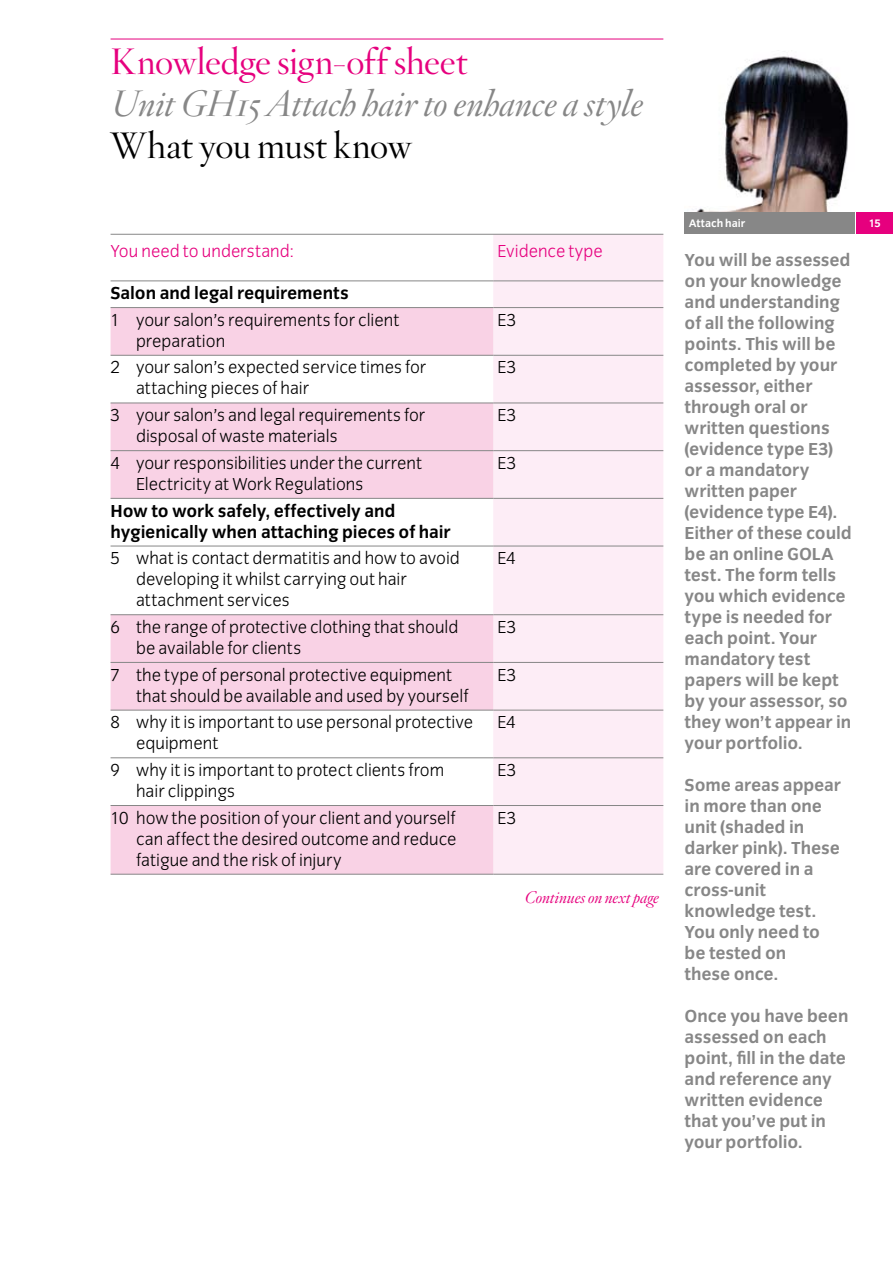
<style>
.page{position:relative;width:893px;height:1263px;background:#fff}
.page>*{position:absolute;margin:0;border:0;box-sizing:border-box;transform-origin:0 0}
.t1{font:italic 36px "Hoefler Titling HTF Lt";letter-spacing:-.01em;color:#878787}
.t2{font:36px "Hoefler Titling HTF Lt Roman";letter-spacing:-.005em;color:#e6007e}
.t3{font:36px "Hoefler Titling HTF Lt Roman";letter-spacing:-.005em;color:#000}
.t4{font:300 18px/21px "Congress Sans";color:#000}
.t5{font:700 18px/21px "Congress Sans";letter-spacing:-.005em;color:#878787}
.t6{font:700 18px/21px "Congress Sans";letter-spacing:-.005em;color:#000}
.t7{font:300 18px "Congress Sans";color:#e6007e}
.t8{font:italic 16.5px "Hoefler Titling HTF Lt";color:#e6007e}
.t9{font:700 11.25px "Congress Sans";letter-spacing:-.005em;color:#fff}
</style>
<div class="page">
<img style="left:685px;top:56px;width:169px;height:157px">
<div style="left:857px;top:213px;width:36px;height:21px;background:#e6007e"></div>
<div style="left:685px;top:213px;width:170px;height:21px;background:#878787"></div>
<div style="left:493px;top:235px;width:170px;height:639px;background:#fdedf6"></div>
<svg style="left:111px;top:308px;width:382px;height:566px;fill:#f9d2e5"></svg>
<hr style="left:111px;top:280px;width:382px;height:1px;background:#878787">
<hr style="left:493px;top:280px;width:170px;height:1px;background:#878787">
<hr style="left:111px;top:307px;width:382px;height:1px;background:#878787">
<hr style="left:493px;top:307px;width:170px;height:1px;background:#878787">
<hr style="left:111px;top:355px;width:382px;height:1px;background:#878787">
<hr style="left:493px;top:355px;width:170px;height:1px;background:#878787">
<hr style="left:111px;top:403px;width:382px;height:1px;background:#878787">
<hr style="left:493px;top:403px;width:170px;height:1px;background:#878787">
<hr style="left:111px;top:450px;width:382px;height:1px;background:#878787">
<hr style="left:493px;top:450px;width:170px;height:1px;background:#878787">
<hr style="left:111px;top:498px;width:382px;height:1px;background:#878787">
<hr style="left:493px;top:498px;width:170px;height:1px;background:#878787">
<hr style="left:111px;top:546px;width:382px;height:1px;background:#878787">
<hr style="left:493px;top:546px;width:170px;height:1px;background:#878787">
<hr style="left:111px;top:614px;width:382px;height:1px;background:#878787">
<hr style="left:493px;top:614px;width:170px;height:1px;background:#878787">
<hr style="left:111px;top:662px;width:382px;height:1px;background:#878787">
<hr style="left:493px;top:662px;width:170px;height:1px;background:#878787">
<hr style="left:111px;top:710px;width:382px;height:1px;background:#878787">
<hr style="left:493px;top:710px;width:170px;height:1px;background:#878787">
<hr style="left:111px;top:757px;width:382px;height:1px;background:#878787">
<hr style="left:493px;top:757px;width:170px;height:1px;background:#878787">
<hr style="left:111px;top:805px;width:382px;height:1px;background:#878787">
<hr style="left:493px;top:805px;width:170px;height:1px;background:#878787">
<hr style="left:111px;top:874px;width:382px;height:1px;background:#878787">
<hr style="left:493px;top:874px;width:170px;height:1px;background:#878787">
<hr style="left:111px;top:39px;width:552px;height:1px;background:#e6007e">
<hr style="left:111px;top:234px;width:552px;height:1px;background:#878787">
<h1 class="t2" style="left:111px;top:38px;width:359px">Knowledge sign-off sheet</h1>
<h1 class="t1" style="left:111px;top:80px;width:534px">Unit GH15 Attach hair to enhance a style</h1>
<h1 class="t3" style="left:111px;top:122px;width:302px">What you must know</h1>
<p class="t7" style="left:111px;top:241px;width:185px">You need to understand:</p>
<p class="t7" style="left:497px;top:241px;width:107px">Evidence type</p>
<p class="t6" style="left:111px;top:282px;width:240px">Salon and legal requirements</p>
<p class="t4" style="left:136px;top:309px;width:265px;text-indent:-26px">1 your salon’s requirements for client preparation</p>
<p class="t4" style="left:497px;top:309px;width:20px">E3</p>
<p class="t4" style="left:136px;top:357px;width:292px;text-indent:-26px">2 your salon’s expected service times for attaching pieces of hair</p>
<p class="t4" style="left:497px;top:357px;width:20px">E3</p>
<p class="t4" style="left:136px;top:405px;width:291px;text-indent:-26px">3 your salon’s and legal requirements for disposal of waste materials</p>
<p class="t4" style="left:497px;top:405px;width:20px">E3</p>
<p class="t4" style="left:136px;top:452px;width:287px;text-indent:-26px">4 your responsibilities under the current<br>Electricity at Work Regulations</p>
<p class="t4" style="left:497px;top:452px;width:20px">E3</p>
<p class="t6" style="left:111px;top:500px;width:342px">How to work safely, effectively and hygienically when attaching pieces of hair</p>
<p class="t4" style="left:136px;top:548px;width:325px;text-indent:-26px">5 what is contact dermatitis and how to avoid developing it whilst carrying out hair attachment services</p>
<p class="t4" style="left:497px;top:548px;width:19px">E4</p>
<p class="t4" style="left:136px;top:617px;width:324px;text-indent:-26px">6 the range of protective clothing that should be available for clients</p>
<p class="t4" style="left:497px;top:617px;width:20px">E3</p>
<p class="t4" style="left:136px;top:664px;width:334px;text-indent:-26px">7 the type of personal protective equipment that should be available and used by yourself</p>
<p class="t4" style="left:497px;top:664px;width:20px">E3</p>
<p class="t4" style="left:136px;top:712px;width:339px;text-indent:-26px">8 why it is important to use personal protective equipment</p>
<p class="t4" style="left:497px;top:712px;width:19px">E4</p>
<p class="t4" style="left:136px;top:760px;width:310px;text-indent:-26px">9 why it is important to protect clients from hair clippings</p>
<p class="t4" style="left:498px;top:760px;width:20px">E3</p>
<p class="t4" style="left:136px;top:807px;width:322px;text-align:justify;text-indent:-26px">10 how the position of your client and yourself can affect the desired outcome and reduce fatigue and the risk of injury</p>
<p class="t4" style="left:498px;top:807px;width:20px">E3</p>
<p class="t8" style="left:525px;top:886px;width:136px">Continues on next page</p>
<p class="t9" style="left:689px;top:217px;width:58px">Attach hair</p>
<p class="t9" style="left:869px;top:217px;width:13px">15</p>
<p class="t5" style="left:685px;top:249px;width:169px">You will be assessed on your knowledge and understanding of all the following points. This will be completed by your assessor, either through oral or written questions (evidence type E3) or a mandatory written paper (evidence type E4).<br>Either of these could be an online GOLA test. The form tells you which evidence type is needed for each point. Your mandatory test papers will be kept by your assessor, so they won’t appear in your portfolio.</p>
<p class="t5" style="left:685px;top:774px;width:158px">Some areas appear in more than one unit (shaded in darker pink). These are covered in a cross-unit knowledge test.<br>You only need to be tested on<br>these once.</p>
<p class="t5" style="left:685px;top:1005px;width:165px">Once you have been assessed on each point, fill in the date and reference any written evidence that you’ve put in your portfolio.</p>
</div>
